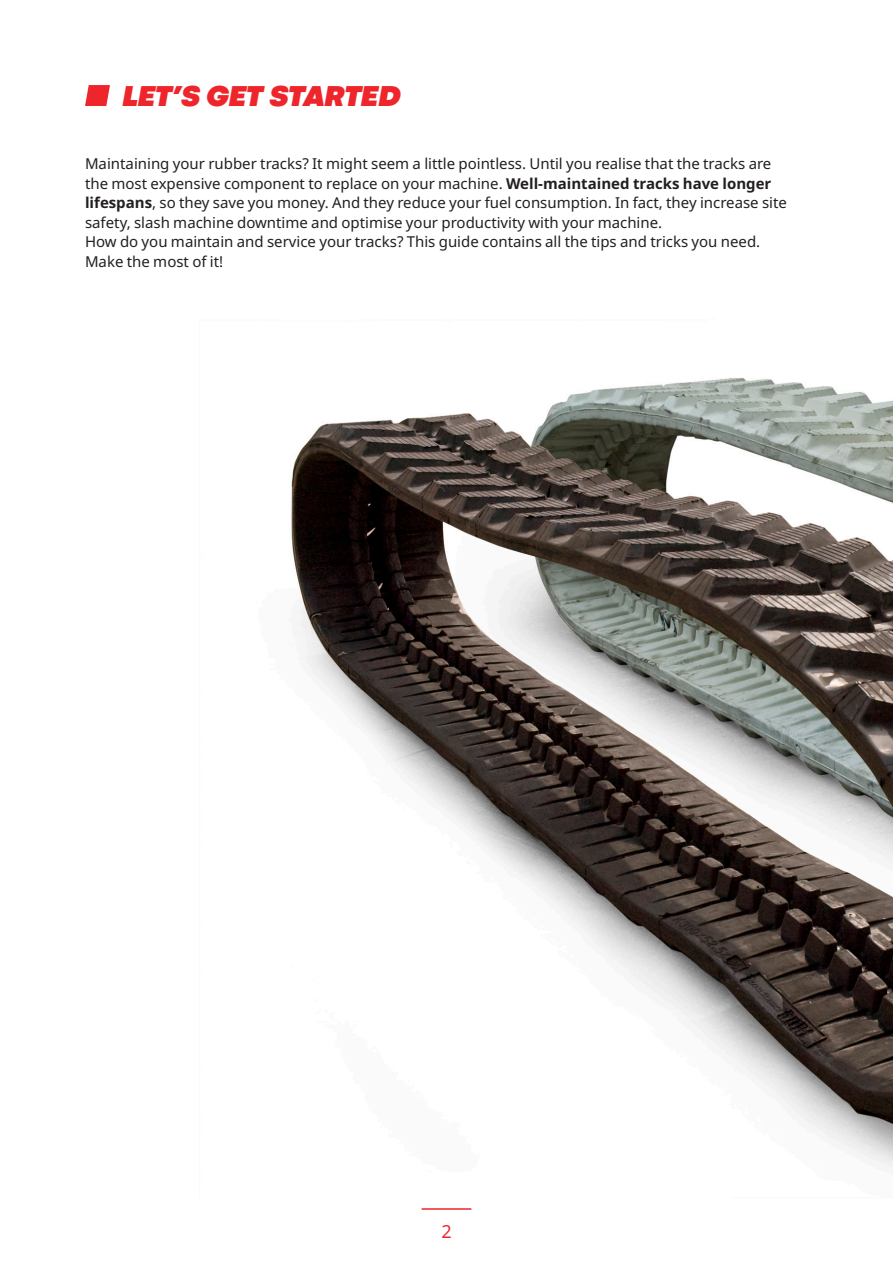
<style>
.page{position:relative;width:893px;height:1263px;background:#fff}
.page>*{position:absolute;margin:0;border:0;box-sizing:border-box;transform-origin:0 0}
._1__Title{font:italic 900 30px "Codec Pro";letter-spacing:-.015em;color:#ee262c}
.t1{font:18px "Noto Sans";color:#ee262c}
.Body_Tekst{font:15px/19.5px "Noto Sans";color:#231f20}
.s1{font-weight:700}
</style>
<div class="page">
<hr style="left:422px;top:1208px;width:49px;height:2px;background:#ee262c">
<svg style="left:85px;top:85px;width:25px;height:21px"></svg>
<img style="left:291px;top:378px;width:602px;height:789px">
<p class="_1__Title" style="left:122px;top:74px;width:279px">LET’S GET STARTED</p>
<p class="Body_Tekst" style="left:85px;top:154px;width:703px">Maintaining your rubber tracks? It might seem a little pointless. Until you realise that the tracks are the most expensive component to replace on your machine. <span class="s1">Well-maintained tracks have longer lifespans</span>, so they save you money. And they reduce your fuel consumption. In fact, they increase site safety, slash machine downtime and optimise your productivity with your machine.<br>How do you maintain and service your tracks? This guide contains all the tips and tricks you need.<br>Make the most of it!</p>
<p class="t1" style="left:441px;top:1219px;width:12px">2</p>
</div>
